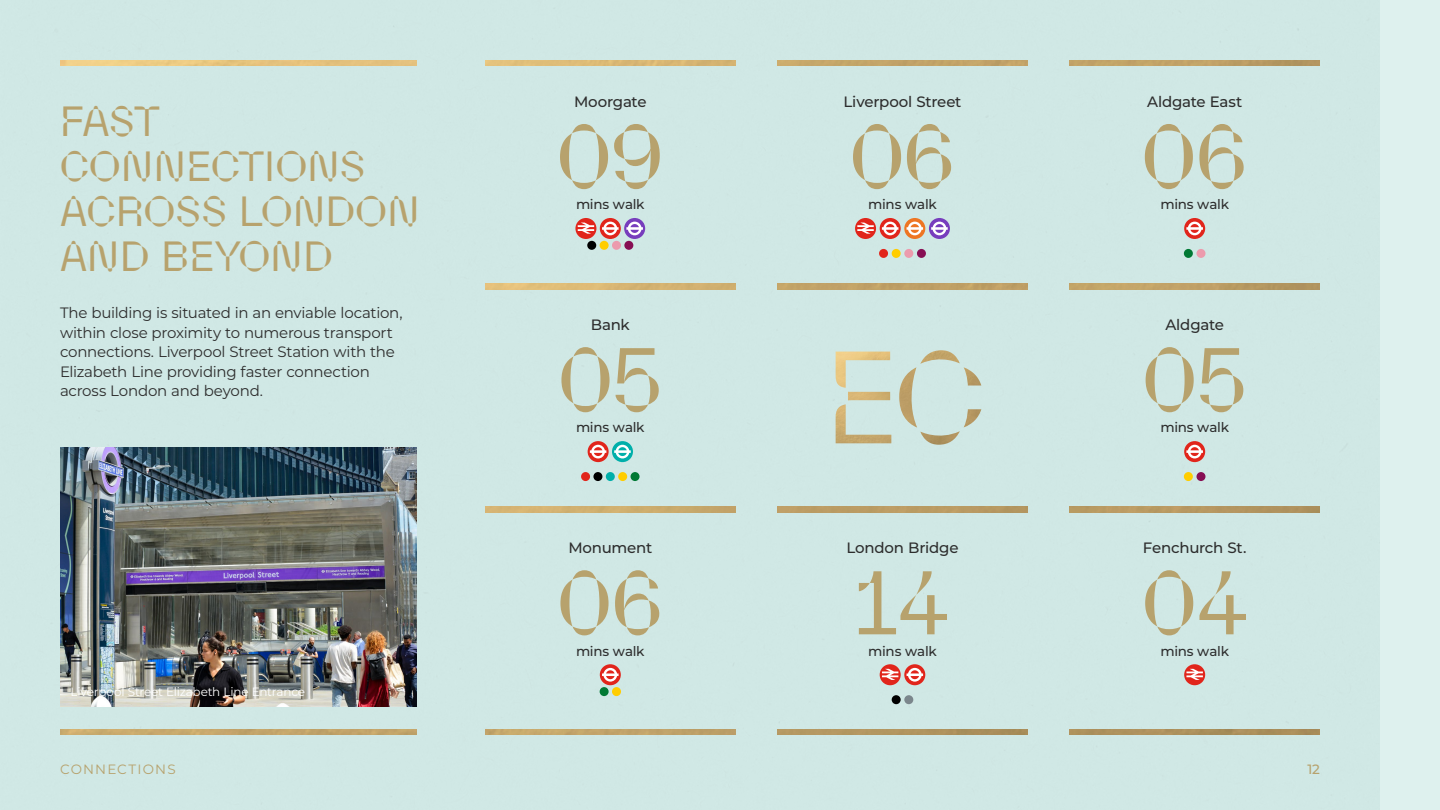
<style>
.page{position:relative;width:1440px;height:810px;background:#d5edea}
.page>*{position:absolute;margin:0;border:0;box-sizing:border-box;transform-origin:0 0}
.t1{font:90px "Parabole";letter-spacing:-.015em;color:#b7a26d}
.t2{font:42px/45px "Parabole";letter-spacing:.01em;color:#b7a26d}
.t3{font:15px/19.5px "Montserrat";letter-spacing:-.015em;color:#2d2d2d}
.t4{font:500 15px "Montserrat";letter-spacing:-.015em;color:#2d2d2d}
.t5{font:500 13.5px "Montserrat";letter-spacing:-.02em;color:#2d2d2d}
.t6{font:13.5px "Montserrat";letter-spacing:.09em;color:#b7a26d}
.t7{font:500 13.5px "Montserrat";color:#b7a26d}
.t8{font:12px "Montserrat";letter-spacing:-.02em;color:#fff}
</style>
<div class="page">
<div style="left:1380px;top:0;width:60px;height:810px;background:#def1ee"></div>
<svg style="left:575px;top:218px;width:21px;height:21px"></svg>
<svg style="left:578px;top:223px;width:16px;height:11px"></svg>
<svg style="left:600px;top:218px;width:21px;height:21px"></svg>
<svg style="left:602px;top:222px;width:17px;height:13px"></svg>
<svg style="left:624px;top:218px;width:21px;height:21px"></svg>
<svg style="left:626px;top:222px;width:17px;height:13px"></svg>
<div style="left:587px;top:241px;width:9px;height:9px;background:#000;border-radius:50%"></div>
<div style="left:600px;top:241px;width:9px;height:9px;background:#ffcd00;border-radius:50%"></div>
<div style="left:612px;top:241px;width:9px;height:9px;background:#ec9bad;border-radius:50%"></div>
<div style="left:624px;top:241px;width:9px;height:9px;background:#870f54;border-radius:50%"></div>
<img style="left:60px;top:60px;width:357px;height:6px">
<img style="left:60px;top:729px;width:357px;height:6px">
<img style="left:836px;top:350px;width:145px;height:95px">
<img style="left:485px;top:60px;width:251px;height:6px">
<img style="left:485px;top:283px;width:251px;height:6px">
<img style="left:485px;top:506px;width:251px;height:6px">
<div style="left:855px;top:218px;width:21px;height:21px;background:#e1251b;border-radius:50%"></div>
<svg style="left:857px;top:223px;width:17px;height:11px"></svg>
<svg style="left:880px;top:218px;width:21px;height:21px"></svg>
<svg style="left:882px;top:222px;width:16px;height:13px"></svg>
<svg style="left:904px;top:218px;width:21px;height:21px"></svg>
<svg style="left:907px;top:222px;width:16px;height:13px"></svg>
<svg style="left:929px;top:218px;width:21px;height:21px"></svg>
<svg style="left:931px;top:222px;width:17px;height:13px"></svg>
<div style="left:879px;top:249px;width:9px;height:9px;background:#e1251b;border-radius:50%"></div>
<div style="left:892px;top:249px;width:9px;height:9px;background:#ffcd00;border-radius:50%"></div>
<div style="left:904px;top:249px;width:9px;height:9px;background:#ec9bad;border-radius:50%"></div>
<div style="left:917px;top:249px;width:9px;height:9px;background:#870f54;border-radius:50%"></div>
<svg style="left:1184px;top:218px;width:21px;height:21px"></svg>
<svg style="left:1186px;top:222px;width:17px;height:13px"></svg>
<div style="left:1184px;top:249px;width:9px;height:9px;background:#007934;border-radius:50%"></div>
<div style="left:1197px;top:249px;width:9px;height:9px;background:#ec9bad;border-radius:50%"></div>
<svg style="left:588px;top:441px;width:21px;height:21px"></svg>
<svg style="left:590px;top:445px;width:16px;height:14px"></svg>
<svg style="left:612px;top:441px;width:21px;height:21px"></svg>
<svg style="left:614px;top:445px;width:17px;height:14px"></svg>
<div style="left:581px;top:472px;width:9px;height:9px;background:#e1251b;border-radius:50%"></div>
<div style="left:593px;top:472px;width:9px;height:9px;background:#000;border-radius:50%"></div>
<div style="left:606px;top:472px;width:9px;height:9px;background:#00afaa;border-radius:50%"></div>
<div style="left:618px;top:472px;width:9px;height:9px;background:#ffcd00;border-radius:50%"></div>
<div style="left:631px;top:472px;width:9px;height:9px;background:#007934;border-radius:50%"></div>
<svg style="left:1184px;top:441px;width:21px;height:21px"></svg>
<svg style="left:1186px;top:445px;width:17px;height:14px"></svg>
<div style="left:1184px;top:472px;width:9px;height:9px;background:#ffcd00;border-radius:50%"></div>
<div style="left:1197px;top:472px;width:9px;height:9px;background:#870f54;border-radius:50%"></div>
<svg style="left:600px;top:664px;width:21px;height:21px"></svg>
<svg style="left:602px;top:668px;width:17px;height:14px"></svg>
<div style="left:600px;top:687px;width:9px;height:9px;background:#007934;border-radius:50%"></div>
<div style="left:612px;top:687px;width:9px;height:9px;background:#ffcd00;border-radius:50%"></div>
<svg style="left:880px;top:664px;width:21px;height:21px"></svg>
<svg style="left:882px;top:669px;width:16px;height:11px"></svg>
<svg style="left:904px;top:664px;width:21px;height:21px"></svg>
<svg style="left:907px;top:668px;width:16px;height:14px"></svg>
<div style="left:892px;top:695px;width:9px;height:9px;background:#000;border-radius:50%"></div>
<div style="left:904px;top:695px;width:9px;height:9px;background:#7b868c;border-radius:50%"></div>
<div style="left:1184px;top:664px;width:21px;height:21px;background:#e1251b;border-radius:50%"></div>
<svg style="left:1186px;top:669px;width:17px;height:11px"></svg>
<img style="left:60px;top:447px;width:357px;height:259px">
<h2 class="t2" style="left:60px;top:98px;width:361px">FAST<br>CONNECTIONS<br>ACROSS LONDON<br>AND BEYOND</h2>
<p class="t3" style="left:60px;top:303px;width:344px">The building is situated in an enviable location, within close proximity to numerous transport connections. Liverpool Street Station with the Elizabeth Line providing faster connection across London and beyond.</p>
<p class="t8" style="left:70px;top:683px;width:236px">Liverpool Street Elizabeth Line Entrance</p>
<p class="t4" style="left:574px;top:91px;width:74px">Moorgate</p>
<h1 class="t1" style="left:556px;top:106px;width:109px">09</h1>
<p class="t5" style="left:576px;top:195px;width:70px">mins walk</p>
<p class="t4" style="left:591px;top:315px;width:41px">Bank</p>
<h1 class="t1" style="left:558px;top:329px;width:106px">05</h1>
<p class="t5" style="left:576px;top:418px;width:70px">mins walk</p>
<p class="t4" style="left:568px;top:538px;width:85px">Monument</p>
<h1 class="t1" style="left:557px;top:552px;width:108px">06</h1>
<p class="t5" style="left:576px;top:641px;width:70px">mins walk</p>
<p class="t4" style="left:843px;top:91px;width:120px">Liverpool Street</p>
<h1 class="t1" style="left:849px;top:106px;width:108px">06</h1>
<p class="t5" style="left:868px;top:195px;width:70px">mins walk</p>
<p class="t4" style="left:846px;top:538px;width:114px">London Bridge</p>
<h1 class="t1" style="left:856px;top:552px;width:94px">14</h1>
<p class="t5" style="left:868px;top:641px;width:70px">mins walk</p>
<p class="t4" style="left:1147px;top:91px;width:97px">Aldgate East</p>
<h1 class="t1" style="left:1141px;top:106px;width:108px">06</h1>
<p class="t5" style="left:1160px;top:195px;width:70px">mins walk</p>
<p class="t4" style="left:1165px;top:315px;width:60px">Aldgate</p>
<h1 class="t1" style="left:1142px;top:329px;width:107px">05</h1>
<p class="t5" style="left:1160px;top:418px;width:70px">mins walk</p>
<p class="t4" style="left:1143px;top:538px;width:105px">Fenchurch St.</p>
<h1 class="t1" style="left:1142px;top:552px;width:108px">04</h1>
<p class="t5" style="left:1160px;top:641px;width:70px">mins walk</p>
<p class="t6" style="left:60px;top:760px;width:117px">CONNECTIONS</p>
<p class="t7" style="left:1308px;top:759px;width:14px">12</p>
</div>
